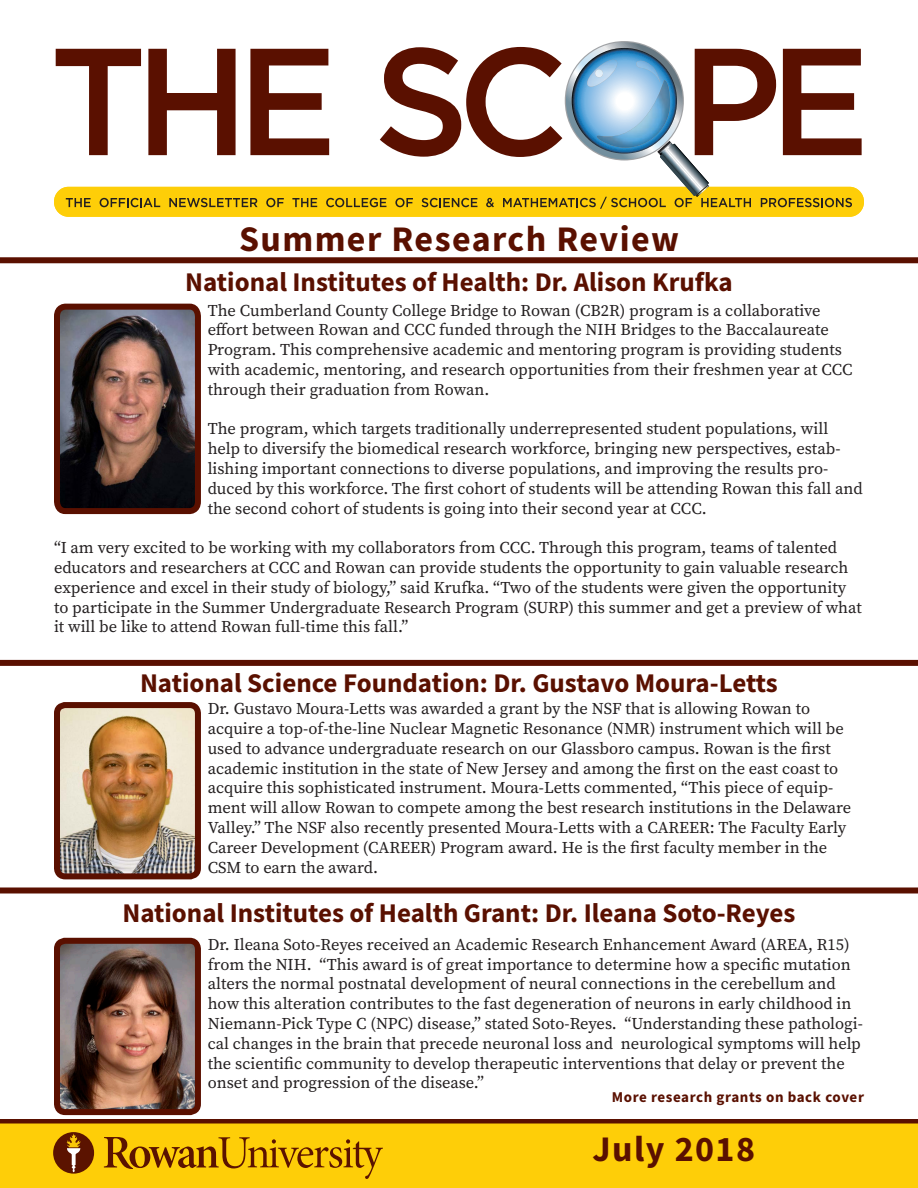
<style>
.page{position:relative;width:918px;height:1188px;background:#fff}
.page>*{position:absolute;margin:0;border:0;box-sizing:border-box;transform-origin:0 0}
.t1{font:700 36px "Source Sans Pro";letter-spacing:.04em;color:#5a1000}
.t2{font:700 27px "Source Sans Pro";color:#5a1000}
.t3{font:16.5px/19.8px "Source Serif Pro";color:#231f20}
.t4{font:700 15px "Source Sans Pro";letter-spacing:.04em;color:#5a1000}
</style>
<div class="page">
<svg style="left:54px;top:303px;width:147px;height:212px;background:#5a4543"></svg>
<div style="left:54px;top:187px;width:810px;height:30px;background:#fece08;border-radius:15px"></div>
<svg style="left:56px;top:42px;width:806px;height:167px"></svg>
<div style="left:0;top:1120px;width:918px;height:68px;background:#fece08"></div>
<div style="left:0;top:1119px;width:918px;height:5px;background:#5a1000"></div>
<svg style="left:104px;top:1137px;width:279px;height:42px"></svg>
<div style="left:53px;top:1132px;width:41px;height:42px;background:#5b1300;border-radius:50%"></div>
<svg style="left:67px;top:1133px;width:14px;height:39px"></svg>
<div style="left:0;top:257px;width:918px;height:6px;background:#5a1000"></div>
<div style="left:0;top:660px;width:918px;height:6px;background:#5a1000"></div>
<img style="left:61px;top:945px;width:133px;height:163px">
<div style="left:54px;top:938px;width:147px;height:177px;border:6px solid #5a1000;border-radius:8px"></div>
<div style="left:0;top:887px;width:918px;height:6px;background:#5a1000"></div>
<img style="left:61px;top:709px;width:133px;height:163px">
<div style="left:54px;top:702px;width:147px;height:177px;border:6px solid #5a1000;border-radius:8px"></div>
<p class="t1" style="left:239px;top:215px;width:441px">Summer Research Review</p>
<p class="t2" style="left:185px;top:264px;width:549px">National Institutes of Health: Dr. Alison Krufka</p>
<p class="t3" style="left:208px;top:300px;width:646px">The Cumberland County College Bridge to Rowan (CB2R) program is a collaborative effort between Rowan and CCC funded through the NIH Bridges to the Baccalaureate Program. This comprehensive academic and mentoring program is providing students with academic, mentoring, and research opportunities from their freshmen year at CCC through their graduation from Rowan.</p>
<p class="t3" style="left:208px;top:419px;width:657px">The program, which targets traditionally underrepresented student populations, will help to diversify the biomedical research workforce, bringing new perspectives, estab&shy;lishing important connections to diverse populations, and improving the results pro&shy;duced by this workforce. The first cohort of students will be attending Rowan this fall and the second cohort of students is going into their second year at CCC.</p>
<p class="t3" style="left:54px;top:538px;width:809px">“I am very excited to be working with my collaborators from CCC. Through this program, teams of talented educators and researchers at CCC and Rowan can provide students the opportunity to gain valuable research experience and excel in their study of biology,” said Krufka. “Two of the students were given the opportunity to participate in the Summer Undergraduate Research Program (SURP) this summer and get a preview of what it will be like to attend Rowan full-time this fall.”</p>
<p class="t2" style="left:140px;top:665px;width:639px">National Science Foundation: Dr. Gustavo Moura-Letts</p>
<p class="t3" style="left:208px;top:699px;width:645px">Dr. Gustavo Moura-Letts was awarded a grant by the NSF that is allowing Rowan to acquire a top-of-the-line Nuclear Magnetic Resonance (NMR) instrument which will be used to advance undergraduate research on our Glassboro campus. Rowan is the first academic institution in the state of New Jersey and among the first on the east coast to acquire this sophisticated instrument. Moura-Letts commented, “This piece of equip&shy;ment will allow Rowan to compete among the best research institutions in the Delaware Valley.” The NSF also recently presented Moura-Letts with a CAREER: The Faculty Early Career Development (CAREER) Program award. He is the first faculty member in the CSM to earn the award.</p>
<p class="t2" style="left:122px;top:895px;width:675px">National Institutes of Health Grant: Dr. Ileana Soto-Reyes</p>
<p class="t3" style="left:208px;top:934px;width:657px">Dr. Ileana Soto-Reyes received an Academic Research Enhancement Award (AREA, R15) from the NIH. “This award is of great importance to determine how a specific mutation alters the normal postnatal development of neural connections in the cerebellum and how this alteration contributes to the fast degeneration of neurons in early childhood in Niemann-Pick Type C (NPC) disease,” stated Soto-Reyes. “Understanding these pathologi&shy;cal changes in the brain that precede neuronal loss and neurological symptoms will help the scientific community to develop therapeutic interventions that delay or prevent the onset and progression of the disease.”</p>
<p class="t4" style="left:612px;top:1086px;width:254px">More research grants on back cover</p>
<p class="t1" style="left:593px;top:1124px;width:164px">July 2018</p>
</div>
